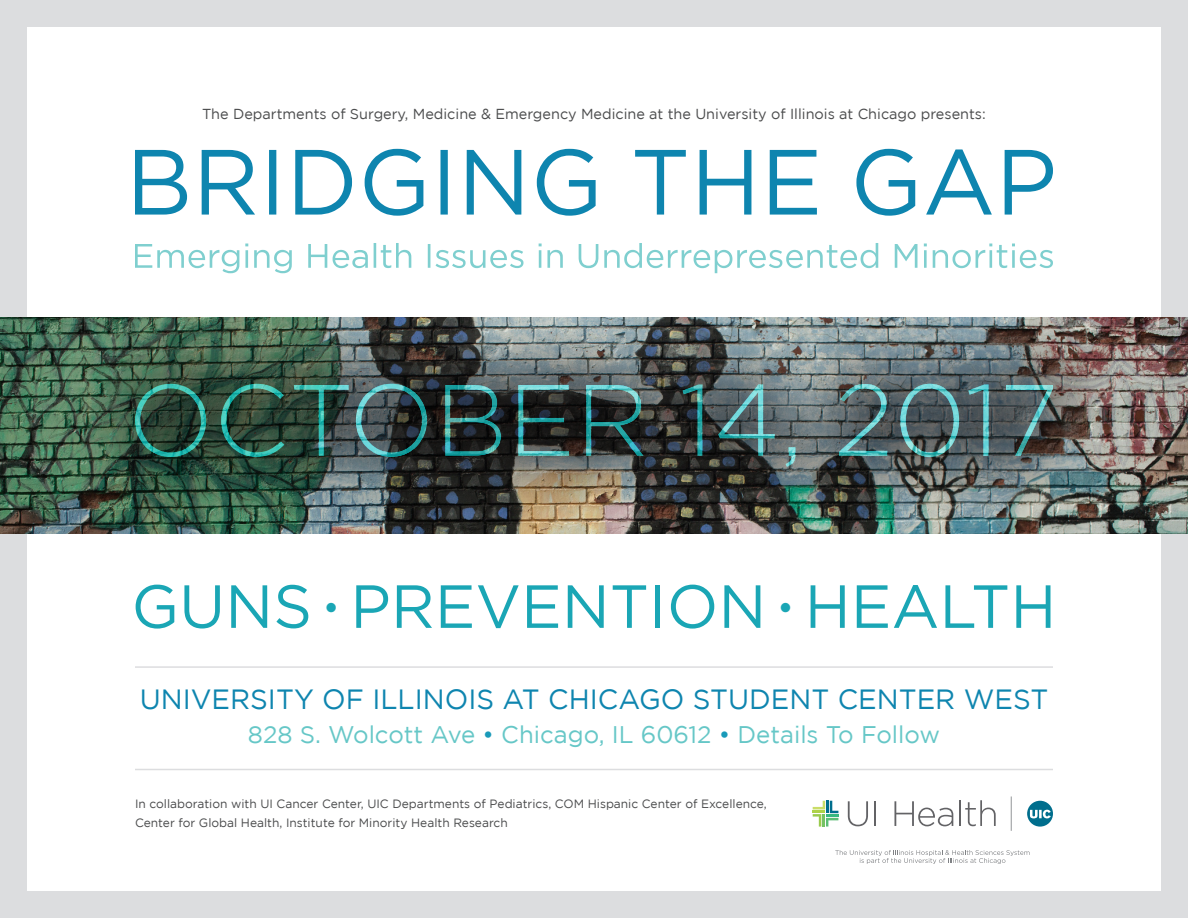
<style>
.page{position:relative;width:1188px;height:918px;background:#dcdddf}
.page>*{position:absolute;margin:0;border:0;box-sizing:border-box;transform-origin:0 0}
.t1{font:60.75px "Gotham";color:#1aa6b5}
.t2{font:27.75px "Gotham";color:#0e85af}
.t3{font:24px "Gotham";color:#66c7c7}
.t4{font:14.4px "Gotham";color:#4b4c4d}
.t5{font:12px/18.3px "Gotham";color:#4b4c4d}
.s1{font-size:35.4px}
.s2{color:#199ab9}
</style>
<div class="page">
<div style="left:27px;top:27px;width:1134px;height:864px;background:#fff"></div>
<img style="left:0;top:317px;width:1188px;height:216px">
<div style="left:64px;top:312px;width:1059px;height:224px;background:#231f20;opacity:.75"></div>
<img style="left:135px;top:384px;width:918px;height:83px">
<svg style="left:135px;top:149px;width:918px;height:67px"></svg>
<hr style="left:135px;top:769px;width:918px;height:1px;background:#dcdddf">
<hr style="left:135px;top:666px;width:918px;height:2px;background:#dcdddf">
<svg style="left:135px;top:243px;width:918px;height:30px"></svg>
<svg style="left:813px;top:801px;width:25px;height:26px"></svg>
<svg style="left:1027px;top:801px;width:26px;height:26px"></svg>
<hr style="left:1011px;top:796px;width:1px;height:35px;background:#939598">
<svg style="left:848px;top:801px;width:20px;height:25px"></svg>
<svg style="left:875px;top:801px;width:1px;height:25px"></svg>
<svg style="left:894px;top:801px;width:59px;height:25px"></svg>
<hr style="left:959px;top:800px;width:2px;height:26px;background:#636366">
<svg style="left:965px;top:800px;width:31px;height:26px"></svg>
<svg style="left:835px;top:850px;width:195px;height:14px"></svg>
<p class="t4" style="left:202px;top:105px;width:785px">The Departments of Surgery, Medicine &amp; Emergency Medicine at the University of Illinois at Chicago presents:</p>
<h1 class="t1" style="left:131px;top:573px;width:927px">GUNS <span class="s1">•</span> PREVENTION <span class="s1">•</span> HEALTH</h1>
<h2 class="t2" style="left:140px;top:684px;width:910px">UNIVERSITY OF ILLINOIS AT CHICAGO STUDENT CENTER WEST</h2>
<h3 class="t3" style="left:248px;top:721px;width:694px">828 S. Wolcott Ave <span class="s2">•</span> Chicago, IL 60612 <span class="s2">•</span> Details To Follow</h3>
<p class="t5" style="left:135px;top:795px;width:633px">In collaboration with UI Cancer Center, UIC Departments of Pediatrics, COM Hispanic Center of Excellence,<br>Center for Global Health, Institute for Minority Health Research</p>
</div>
